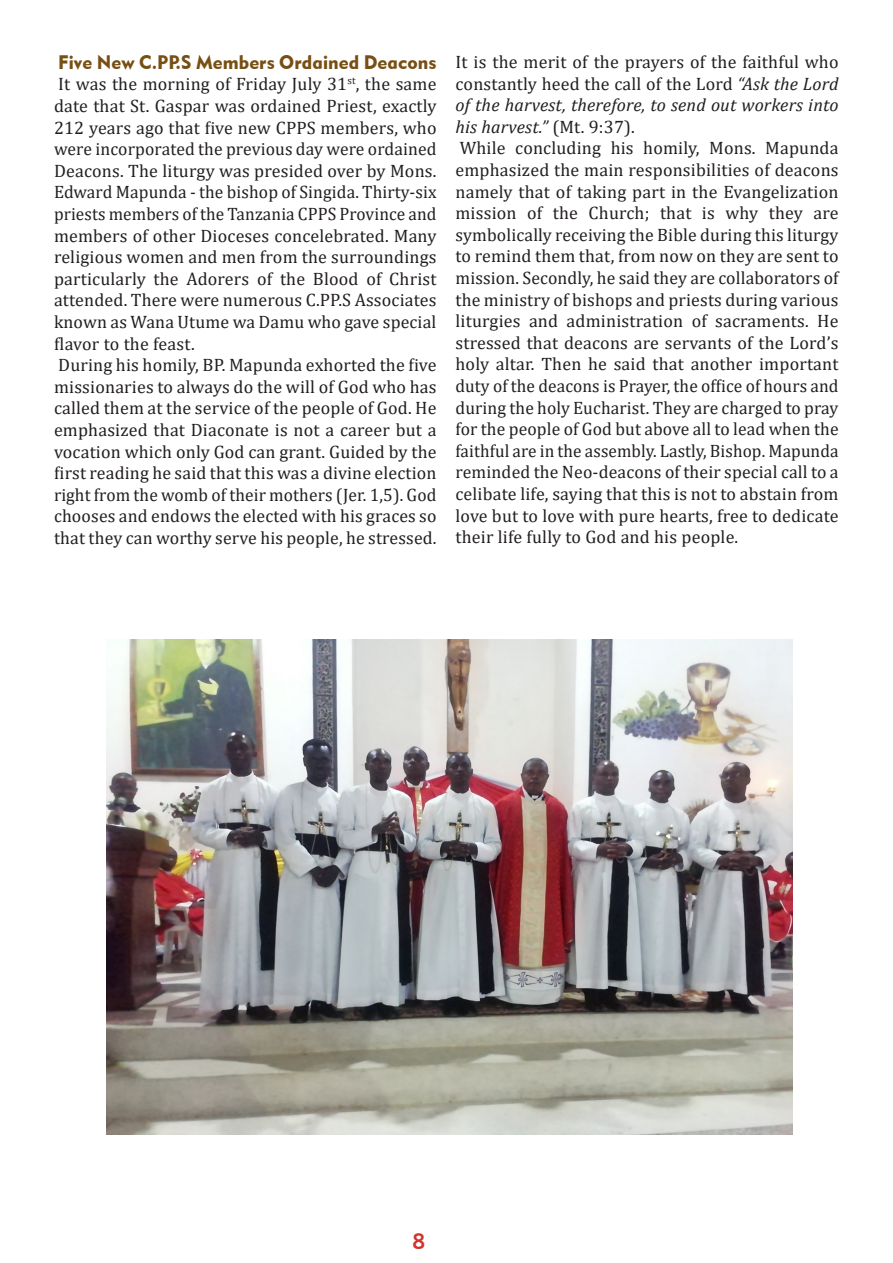
<style>
.page{position:relative;width:893px;height:1263px;background:#fff}
.page>*{position:absolute;margin:0;border:0;box-sizing:border-box;transform-origin:0 0}
.t1{font:700 21px "News Gothic BT";color:#d2342a}
.t2{font:19.5px "Geometric 415 BT Black A";letter-spacing:.005em;color:#774f13}
.t3{font:18px/21.6px "Cambria";letter-spacing:.01em;color:#231f20;text-align:justify}
.s1{font-style:italic}
</style>
<div class="page">
<img style="left:106px;top:639px;width:686px;height:495px">
<p class="t2" style="left:58px;top:50px;width:380px">Five New C.PP.S Members Ordained Deacons</p>
<p class="t3" style="left:54px;top:73px;width:384px">It was the morning of Friday July 31<sup>st</sup>, the same date that St. Gaspar was ordained Priest, exactly 212 years ago that five new CPPS members, who were incorporated the previous day were ordained Deacons. The liturgy was presided over by Mons.<br>Edward Mapunda - the bishop of Singida. Thirty-six priests members of the Tanzania CPPS Province and members of other Dioceses concelebrated. Many religious women and men from the surroundings particularly the Adorers of the Blood of Christ attended. There were numerous C.PP.S Associates known as Wana Utume wa Damu who gave special flavor to the feast.</p>
<p class="t3" style="left:54px;top:354px;width:384px">During his homily, BP. Mapunda exhorted the five missionaries to always do the will of God who has called them at the service of the people of God. He emphasized that Diaconate is not a career but a vocation which only God can grant. Guided by the first reading he said that this was a divine election right from the womb of their mothers (Jer. 1,5). God chooses and endows the elected with his graces so that they can worthy serve his people, he stressed.</p>
<p class="t3" style="left:455px;top:51px;width:385px">It is the merit of the prayers of the faithful who constantly heed the call of the Lord <span class="s1">“Ask the Lord of the harvest, therefore, to send out workers into his harvest.”</span> (Mt. 9:37).</p>
<p class="t3" style="left:455px;top:137px;width:385px">While concluding his homily, Mons. Mapunda emphasized the main responsibilities of deacons namely that of taking part in the Evangelization mission of the Church; that is why they are symbolically receiving the Bible during this liturgy to remind them that, from now on they are sent to mission. Secondly, he said they are collaborators of the ministry of bishops and priests during various liturgies and administration of sacraments. He stressed that deacons are servants of the Lord’s holy altar. Then he said that another important duty of the deacons is Prayer, the office of hours and during the holy Eucharist. They are charged to pray for the people of God but above all to lead when the faithful are in the assembly. Lastly, Bishop. Mapunda reminded the Neo-deacons of their special call to a celibate life, saying that this is not to abstain from love but to love with pure hearts, free to dedicate their life fully to God and his people.</p>
<p class="t1" style="left:412px;top:1228px;width:14px">8</p>
</div>
